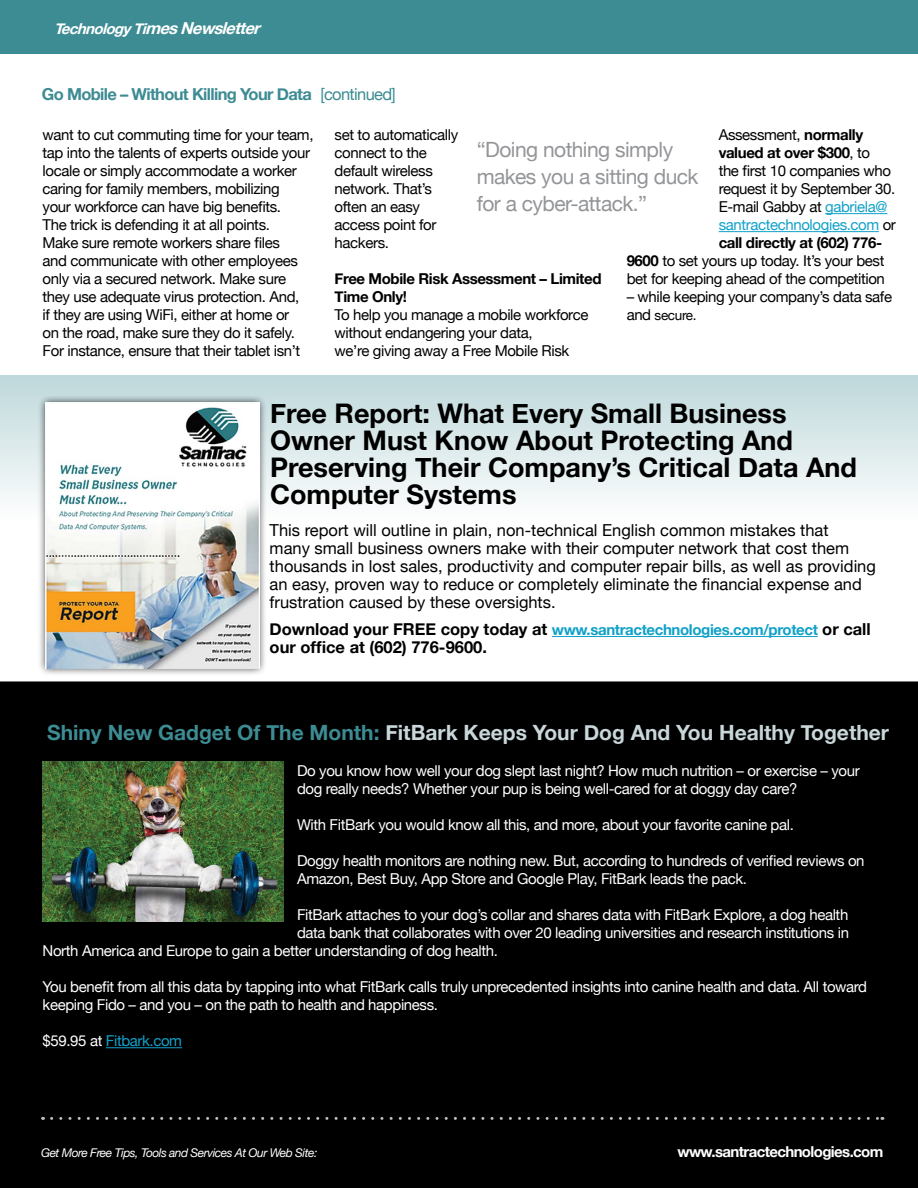
<style>
.page{position:relative;width:918px;height:1188px;background:#fff}
.page>*{position:absolute;margin:0;border:0;box-sizing:border-box;transform-origin:0 0}
.t1{font:700 27px/27px "Helvetica Neue";color:#000}
.t2{font:700 21px "Helvetica Neue";color:#c9d7da}
.t3{font:21px/27px "Helvetica Neue";letter-spacing:-.025em;color:#939598}
.t4{font:16.5px/18px "Helvetica Neue";color:#000}
.t5{font:700 16.5px "Helvetica Neue";letter-spacing:-.04em;color:#3d8b93}
.t6{font:italic 700 16.5px "Helvetica Neue";color:#fff}
.t7{font:700 16.5px "Helvetica Neue";color:#000}
.t8{font:15px/18px "Helvetica Neue";letter-spacing:-.025em;color:#000}
.t9{font:15px/18px "Helvetica Neue";letter-spacing:-.025em;color:#fff}
.t10{font:700 15px/18px "Helvetica Neue";letter-spacing:-.025em;color:#000}
.t11{font:700 15px "Helvetica Neue";letter-spacing:-.025em;color:#11a1c8}
.t12{font:15px "Helvetica Neue";letter-spacing:-.025em;color:#11a1c8}
.t13{font:700 15px "Helvetica Neue";letter-spacing:-.04em;color:#fff}
.t14{font:13.5px "Helvetica Neue";letter-spacing:-.025em;color:#000}
.t15{font:italic 12px "Helvetica Neue";letter-spacing:-.04em;color:#fff}
.s1{font-size:15px}
.s2{font-weight:400}
.s3{font-weight:700}
.s4{color:#11a1c8}
.s5{color:#000}
.s6{font-size:16.5px;color:#000}
.s7{color:#3d8b93}
.s8{color:#fff}
</style>
<div class="page">
<svg style="left:0;top:375px;width:918px;height:124px;background:#d7e7e8"></svg>
<div style="left:0;top:0;width:918px;height:54px;background:#3d8b93"></div>
<div style="left:0;top:681px;width:918px;height:507px;background:#000"></div>
<svg style="left:52px;top:1117px;width:831px;height:3px;background:#2e2e2f"></svg>
<hr style="left:825px;top:213px;width:63px;height:1px;background:#11a1c8">
<hr style="left:719px;top:231px;width:160px;height:1px;background:#11a1c8">
<hr style="left:552px;top:636px;width:266px;height:1px;background:#11a1c8">
<div style="left:37px;top:395px;width:231px;height:282px;background:#000;opacity:.75"></div>
<img style="left:45px;top:403px;width:214px;height:266px">
<hr style="left:106px;top:1047px;width:76px;height:1px;background:#11a1c8">
<img style="left:43px;top:762px;width:241px;height:159px">
<p class="t6" style="left:54px;top:17px;width:212px"><span class="s1">Technology Ti</span>mesNewsletter</p>
<p class="t5" style="left:42px;top:84px;width:355px">Go Mobile – Without Killing Your Data <span class="s2">[continued]</span></p>
<p class="t8" style="left:43px;top:125px;width:272px">want to cut commuting time for your team, tap into the talents of experts outside your locale or simply accommodate a worker caring for family members, mobilizing<br>your workforce can have big benefits.<br>The trick is defending it at all points.<br>Make sure remote workers share files<br>and communicate with other employees only via a secured network. Make sure they use adequate virus protection. And,<br>if they are using WiFi, either at home or<br>on the road, make sure they do it safely.<br>For instance, ensure that their tablet isn’t</p>
<p class="t8" style="left:335px;top:125px;width:125px">set to automatically connect to the default wireless network. That’s often an easy access point for hackers.</p>
<p class="t8" style="left:719px;top:126px;width:146px">Assessment, <span class="s3">normally</span></p>
<p class="t10" style="left:719px;top:143px;width:153px">valued at over $300<span class="s2">, to</span></p>
<p class="t8" style="left:719px;top:162px;width:174px">the first 10 companies who</p>
<p class="t8" style="left:719px;top:180px;width:178px">request it by September 30.</p>
<p class="t8" style="left:719px;top:198px;width:170px">E-mail Gabby at <span class="s4">gabriela@</span></p>
<p class="t12" style="left:719px;top:216px;width:179px">santractechnologies.com <span class="s5">or</span></p>
<p class="t10" style="left:719px;top:233px;width:165px">call directly at (602) 776-</p>
<p class="t8" style="left:627px;top:252px;width:259px"><span class="s3">9600</span> to set yours up today. It’s your best</p>
<p class="t8" style="left:627px;top:270px;width:260px">bet for keeping ahead of the competition</p>
<p class="t8" style="left:627px;top:288px;width:267px">– while keeping your company’s data safe</p>
<p class="t14" style="left:627px;top:307px;width:71px"><span class="s1">and</span> secure.</p>
<h2 class="t3" style="left:477px;top:136px;width:223px">“Doing nothing simply makes you a sitting duck for a cyber-attack.”</h2>
<p class="t10" style="left:335px;top:269px;width:268px">Free Mobile Risk Assessment – Limited<br>Time Only!</p>
<p class="t8" style="left:335px;top:305px;width:255px">To help you manage a mobile workforce without endangering your data,<br>we’re giving away a Free Mobile Risk</p>
<h1 class="t1" style="left:270px;top:400px;width:588px">Free Report: What Every Small Business Owner Must Know About Protecting And Preserving Their Company’s Critical Data And Computer Systems</h1>
<p class="t4" style="left:270px;top:521px;width:608px">This report will outline in plain, non-technical English common mistakes that<br>many small business owners make with their computer network that cost them thousands in lost sales, productivity and computer repair bills, as well as providing an easy, proven way to reduce or completely eliminate the financial expense and frustration caused by these oversights.</p>
<p class="t11" style="left:270px;top:620px;width:603px"><span class="s6">Download your FREE copy today at</span> www.santractechnologies.com/protect <span class="s6">or call</span></p>
<p class="t7" style="left:270px;top:637px;width:219px">our office at (602) 776-9600.</p>
<h2 class="t2" style="left:47px;top:719px;width:844px"><span class="s7">Shiny New Gadget Of The Month:</span> FitBark Keeps Your Dog And You Healthy Together</h2>
<p class="t9" style="left:297px;top:762px;width:564px">Do you know how well your dog slept last night? How much nutrition – or exercise – your dog really needs? Whether your pup is being well-cared for at doggy day care?</p>
<p class="t9" style="left:297px;top:816px;width:498px">With FitBark you would know all this, and more, about your favorite canine pal.</p>
<p class="t9" style="left:297px;top:852px;width:569px">Doggy health monitors are nothing new. But, according to hundreds of verified reviews on<br>Amazon, Best Buy, App Store and Google Play, FitBark leads the pack.</p>
<p class="t9" style="left:297px;top:906px;width:553px">FitBark attaches to your dog’s collar and shares data with FitBark Explore, a dog health</p>
<p class="t9" style="left:297px;top:924px;width:554px">data bank that collaborates with over 20 leading universities and research institutions in</p>
<p class="t9" style="left:43px;top:942px;width:457px">North America and Europe to gain a better understanding of dog health.</p>
<p class="t9" style="left:43px;top:978px;width:826px">You benefit from all this data by tapping into what FitBark calls truly unprecedented insights into canine health and data. All toward keeping Fido – and you – on the path to health and happiness.</p>
<p class="t12" style="left:43px;top:1032px;width:141px"><span class="s8">$59.95 at</span> Fitbark.com</p>
<p class="t15" style="left:41px;top:1146px;width:278px">Get More Free Tips, Tools and Services At Our Web Site:</p>
<p class="t13" style="left:677px;top:1143px;width:207px">www.santractechnologies.com</p>
</div>
